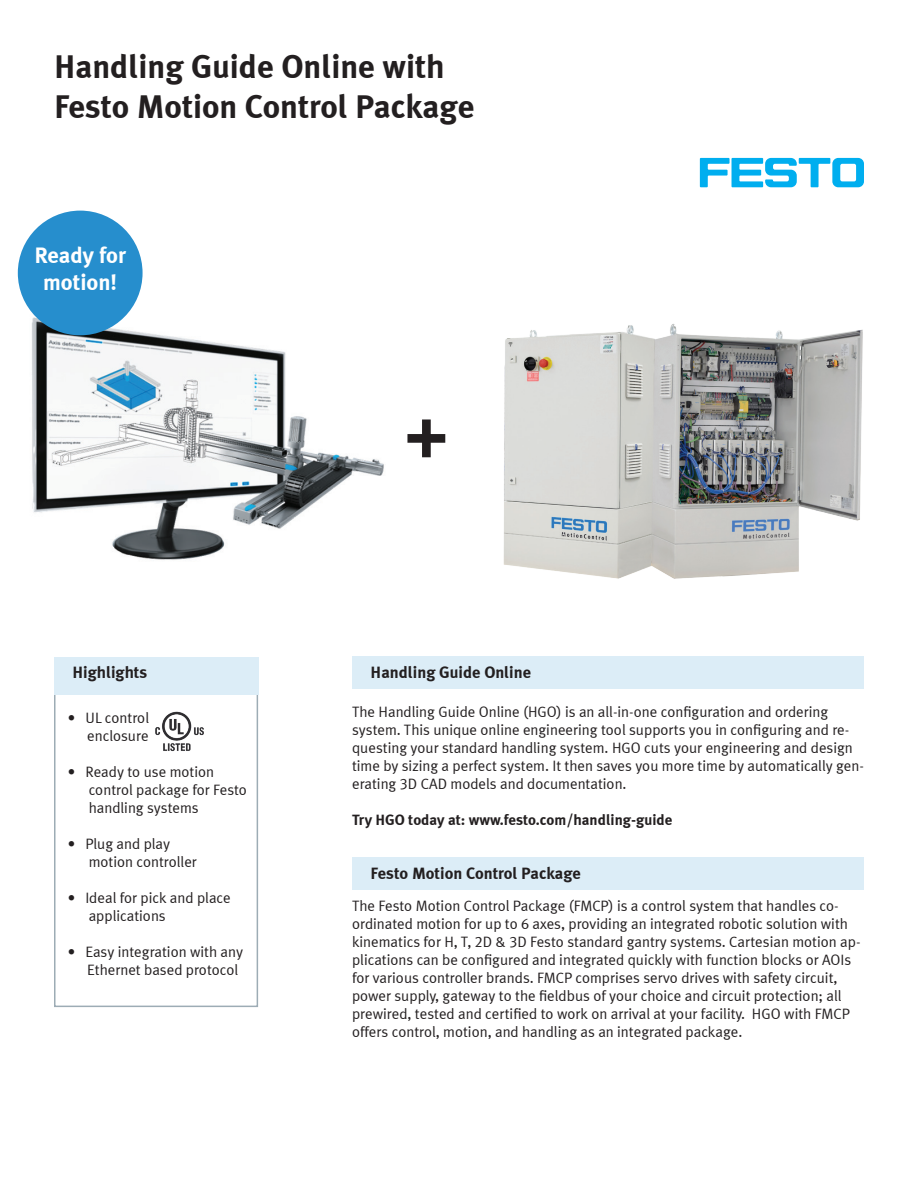
<style>
.page{position:relative;width:918px;height:1188px;background:#fff}
.page>*{position:absolute;margin:0;border:0;box-sizing:border-box;transform-origin:0 0}
.t1{font:700 69px "Meta Plus LF";color:#231f20}
.t2{font:700 33px/39.6px "Meta Plus LF";color:#231f20}
.t3{font:700 22.5px/27px "Meta Plus LF";color:#fff;text-align:center}
.t4{font:700 16.5px "Meta Plus LF";color:#231f20}
.t5{font:15px/18px "Meta Plus LF";color:#231f20}
.t6{font:700 15px "Meta Plus LF";color:#231f20}
</style>
<div class="page">
<svg style="left:700px;top:158px;width:164px;height:29px"></svg>
<img style="left:24px;top:301px;width:360px;height:259px">
<div style="left:352px;top:657px;width:512px;height:32px;background:#dcedf7"></div>
<img style="left:503px;top:324px;width:360px;height:255px">
<div style="left:352px;top:858px;width:512px;height:32px;background:#dcedf7"></div>
<div style="left:18px;top:211px;width:125px;height:124px;background:#268ecd;border-radius:50%"></div>
<div style="left:54px;top:693px;width:204px;height:314px;border:2px solid #9dacb5"></div>
<img style="left:155px;top:711px;width:49px;height:41px">
<div style="left:54px;top:657px;width:204px;height:38px;background:#dcedf7"></div>
<h2 class="t2" style="left:54px;top:46px;width:422px">Handling Guide Online with<br>Festo Motion Control Package</h2>
<h3 class="t3" style="left:34px;top:241px;width:93px">Ready for motion!</h3>
<p class="t4" style="left:73px;top:662px;width:76px">Highlights</p>
<p class="t5" style="left:68px;top:708px;width:83px;text-align:right">• UL control enclosure</p>
<p class="t5" style="left:89px;top:762px;width:160px;text-indent:-21px">• Ready to use motion control package for Festo handling systems</p>
<p class="t5" style="left:89px;top:834px;width:110px;text-indent:-21px">• Plug and play motion controller</p>
<p class="t5" style="left:89px;top:888px;width:144px;text-indent:-21px">• Ideal for pick and place applications</p>
<p class="t5" style="left:87px;top:942px;width:157px;text-indent:-20px">• Easy integration with any<br>Ethernet based protocol</p>
<h1 class="t1" style="left:405px;top:392px;width:45px">+</h1>
<p class="t4" style="left:371px;top:662px;width:162px">Handling Guide Online</p>
<p class="t5" style="left:352px;top:703px;width:513px">The Handling Guide Online (HGO) is an all-in-one configuration and ordering system. This unique online engineering tool supports you in configuring and re&shy;questing your standard handling system. HGO cuts your engineering and design time by sizing a perfect system. It then saves you more time by automatically gen&shy;erating 3D CAD models and documentation.</p>
<p class="t6" style="left:352px;top:811px;width:322px">Try HGO today at: www.festo.com/handling-guide</p>
<p class="t4" style="left:371px;top:863px;width:212px">Festo Motion Control Package</p>
<p class="t5" style="left:352px;top:897px;width:510px">The Festo Motion Control Package (FMCP) is a control system that handles co&shy;ordinated motion for up to 6 axes, providing an integrated robotic solution with kinematics for H, T, 2D &amp; 3D Festo standard gantry systems. Cartesian motion ap&shy;plications can be configured and integrated quickly with function blocks or AOIs for various controller brands. FMCP comprises servo drives with safety circuit, power supply, gateway to the fieldbus of your choice and circuit protection; all prewired, tested and certified to work on arrival at your facility. HGO with FMCP offers control, motion, and handling as an integrated package.</p>
</div>
